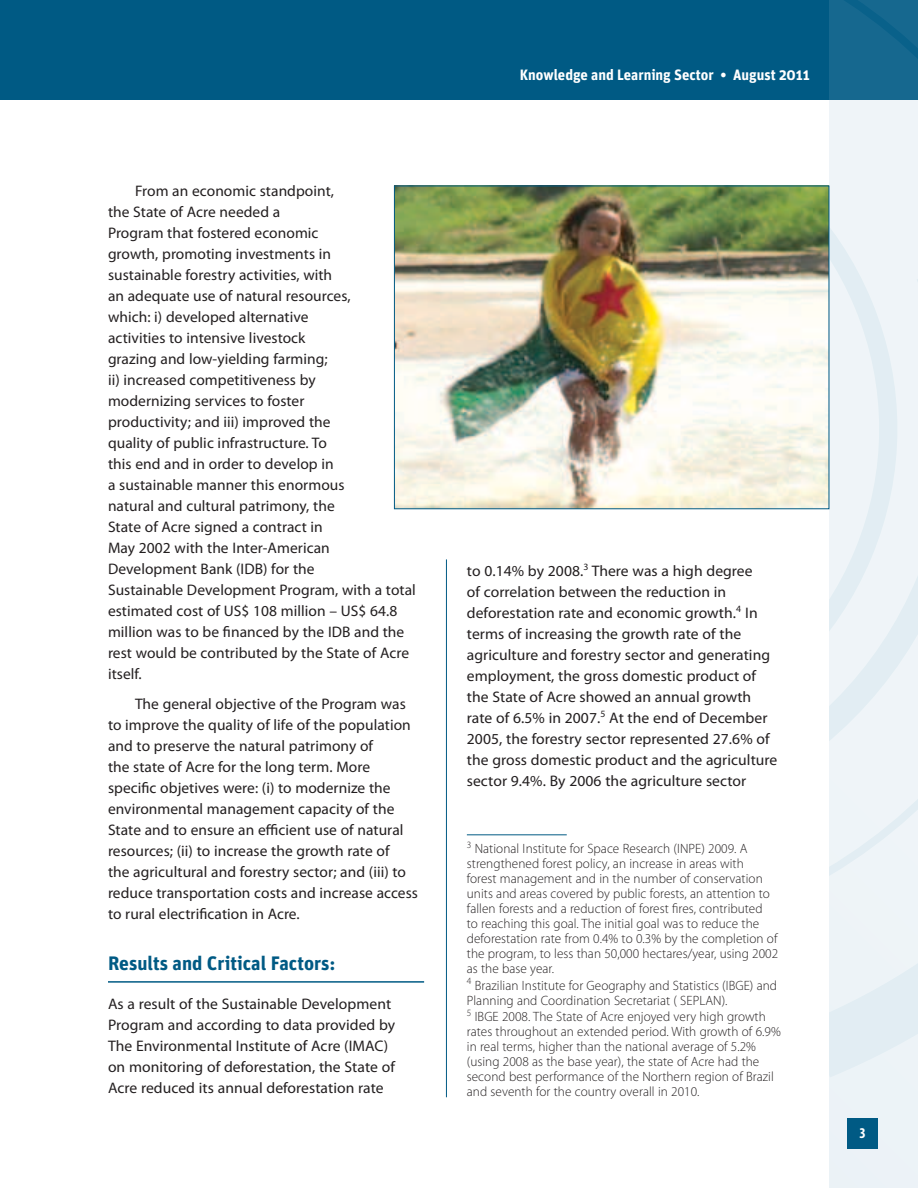
<style>
.page{position:relative;width:918px;height:1188px;background:#fff}
.page>*{position:absolute;margin:0;border:0;box-sizing:border-box;transform-origin:0 0}
.t1{font:700 19.5px "Unit";color:#005a84}
.t2{font:15.3px/21px "Myriad Pro";letter-spacing:.005em;color:#231f20}
.t3{font:700 15px "Unit";color:#fff}
.t4{font:700 condensed 15px "Myriad Pro";color:#fff}
.t5{font:300 13.5px/15px "Myriad Pro";letter-spacing:.005em;color:#231f20}
</style>
<div class="page">
<div style="left:0;top:0;width:918px;height:100px;background:#005a84"></div>
<div style="left:830px;top:0;width:88px;height:1188px;background:linear-gradient(to right,#ebf2f7,#ecf3f7)"></div>
<svg style="left:830px;top:0;width:88px;height:100px;background:#15678e"></svg>
<div style="left:848px;top:1118px;width:30px;height:30px;background:#005a84"></div>
<hr style="left:108px;top:981px;width:316px;height:2px;background:#005a84">
<hr style="left:446px;top:559px;width:1px;height:538px;background:#005a84">
<hr style="left:467px;top:834px;width:100px;height:1px;background:#005a84">
<img style="left:396px;top:188px;width:431px;height:319px">
<div style="left:394px;top:186px;width:435px;height:323px;border:1px solid #005a84"></div>
<p class="t2" style="left:108px;top:180px;width:309px;text-indent:27px">From an economic standpoint,<br>the State of Acre needed a<br>Program that fostered economic<br>growth, promoting investments in<br>sustainable forestry activities, with<br>an adequate use of natural resources,<br>which: i) developed alternative<br>activities to intensive livestock<br>grazing and low-yielding farming;<br>ii) increased competitiveness by<br>modernizing services to foster<br>productivity; and iii) improved the<br>quality of public infrastructure. To<br>this end and in order to develop in<br>a sustainable manner this enormous<br>natural and cultural patrimony, the<br>State of Acre signed a contract in<br>May 2002 with the Inter-American Development Bank (IDB) for the<br>Sustainable Development Program, with a total estimated cost of US$ 108 million – US$ 64.8 million was to be financed by the IDB and the rest would be contributed by the State of Acre itself.</p>
<p class="t2" style="left:108px;top:693px;width:312px;text-indent:27px">The general objective of the Program was to improve the quality of life of the population and to preserve the natural patrimony of<br>the state of Acre for the long term. More specific objetives were: (i) to modernize the environmental management capacity of the State and to ensure an efficient use of natural resources; (ii) to increase the growth rate of<br>the agricultural and forestry sector; and (iii) to reduce transportation costs and increase access to rural electrification in Acre.</p>
<p class="t1" style="left:108px;top:951px;width:229px">Results and Critical Factors:</p>
<p class="t2" style="left:108px;top:993px;width:289px">As a result of the Sustainable Development Program and according to data provided by The Environmental Institute of Acre (IMAC) on monitoring of deforestation, the State of Acre reduced its annual deforestation rate</p>
<p class="t3" style="left:520px;top:65px;width:292px">Knowledge and Learning Sector • August 2011</p>
<p class="t2" style="left:467px;top:560px;width:312px">to 0.14% by 2008.<sup>3</sup> There was a high degree<br>of correlation between the reduction in deforestation rate and economic growth.<sup>4</sup> In terms of increasing the growth rate of the agriculture and forestry sector and generating employment, the gross domestic product of the State of Acre showed an annual growth rate of 6.5% in 2007.<sup>5</sup> At the end of December 2005, the forestry sector represented 27.6% of the gross domestic product and the agriculture sector 9.4%. By 2006 the agriculture sector</p>
<p class="t5" style="left:467px;top:841px;width:313px"><sup>3</sup> National Institute for Space Research (INPE) 2009. A strengthened forest policy, an increase in areas with<br>forest management and in the number of conservation units and areas covered by public forests, an attention to fallen forests and a reduction of forest fires, contributed<br>to reaching this goal. The initial goal was to reduce the deforestation rate from 0.4% to 0.3% by the completion of the program, to less than 50,000 hectares/year, using 2002 as the base year.</p>
<p class="t5" style="left:467px;top:978px;width:312px"><sup>4</sup> Brazilian Institute for Geography and Statistics (IBGE) and<br>Planning and Coordination Secretariat ( SEPLAN).</p>
<p class="t5" style="left:467px;top:1009px;width:315px"><sup>5</sup> IBGE 2008. The State of Acre enjoyed very high growth rates throughout an extended period. With growth of 6.9% in real terms, higher than the national average of 5.2% (using 2008 as the base year), the state of Acre had the second best performance of the Northern region of Brazil and seventh for the country overall in 2010.</p>
<p class="t4" style="left:860px;top:1123px;width:8px">3</p>
</div>
